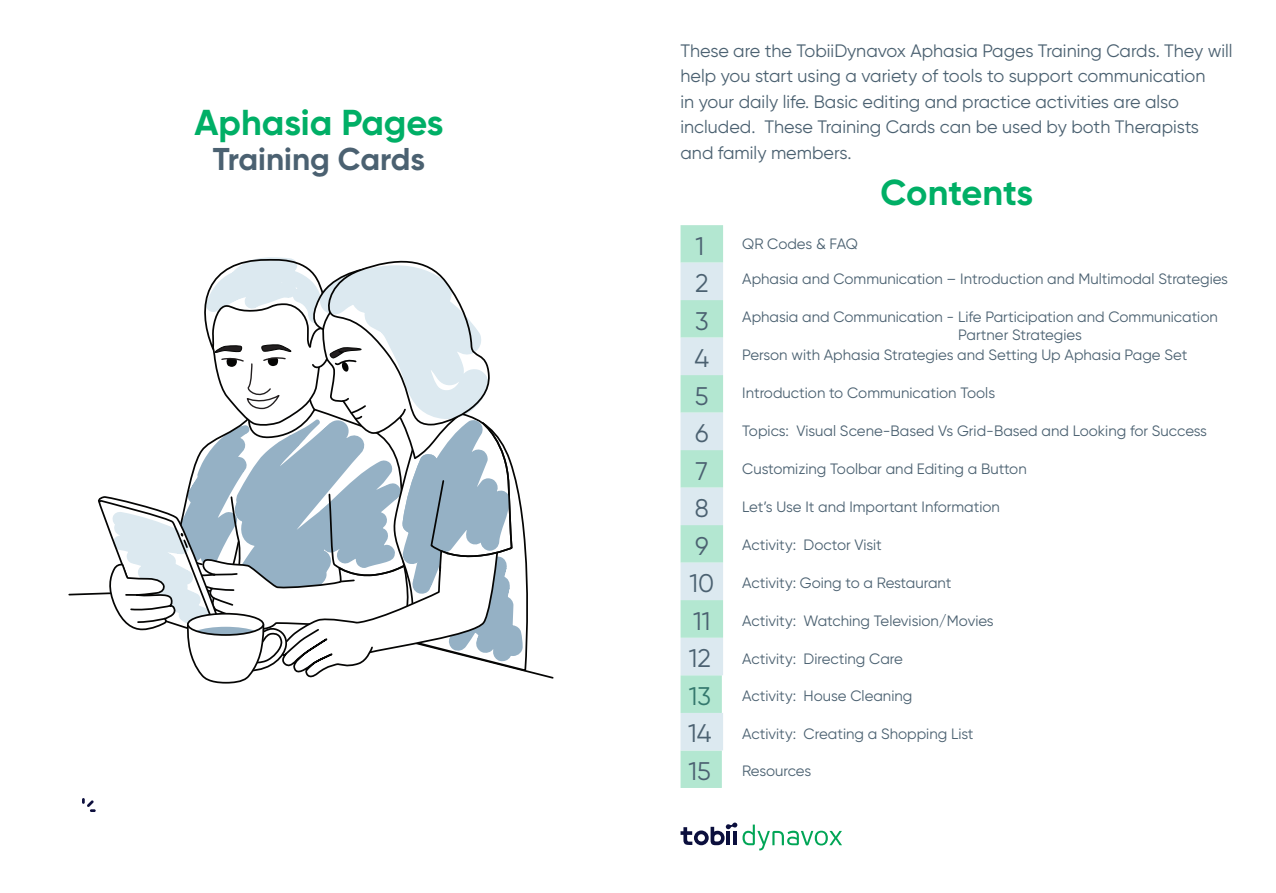
<style>
.page{position:relative;width:1276px;height:893px;background:#fff}
.page>*{position:absolute;margin:0;border:0;box-sizing:border-box;transform-origin:0 0}
.t1{font:700 36px "Gilroy";color:#00af66}
.t2{font:700 31.5px "Gilroy";color:#4b6171}
.t3{font:25.5px/37.5px "Gilroy";color:#4b6171}
.t4{font:18px/25.5px "Gilroy";color:#4b6171}
.t5{font:15px/18px "Gilroy";color:#4b6171}
.s1{font-size:25.5px}
</style>
<div class="page">
<svg style="left:680px;top:822px;width:162px;height:28px"></svg>
<div style="left:680px;top:750px;width:42px;height:38px;background:#b3e7d1"></div>
<div style="left:680px;top:225px;width:43px;height:38px;background:#b3e7d1"></div>
<div style="left:680px;top:263px;width:43px;height:37px;background:#dce9f0"></div>
<div style="left:680px;top:638px;width:43px;height:37px;background:#dce9f0"></div>
<div style="left:680px;top:300px;width:43px;height:38px;background:#b3e7d1"></div>
<div style="left:680px;top:338px;width:43px;height:37px;background:#dce9f0"></div>
<div style="left:680px;top:375px;width:43px;height:38px;background:#b3e7d1"></div>
<div style="left:680px;top:413px;width:43px;height:37px;background:#dce9f0"></div>
<div style="left:680px;top:450px;width:43px;height:38px;background:#b3e7d1"></div>
<div style="left:680px;top:488px;width:43px;height:37px;background:#dce9f0"></div>
<div style="left:680px;top:525px;width:43px;height:38px;background:#b3e7d1"></div>
<div style="left:680px;top:563px;width:43px;height:37px;background:#dce9f0"></div>
<div style="left:680px;top:600px;width:43px;height:38px;background:#b3e7d1"></div>
<svg style="left:82px;top:798px;width:14px;height:14px"></svg>
<div style="left:680px;top:675px;width:42px;height:38px;background:#b3e7d1"></div>
<div style="left:680px;top:713px;width:43px;height:37px;background:#dce9f0"></div>
<svg style="left:68px;top:257px;width:486px;height:427px"></svg>
<div style="left:187px;top:613px;width:77px;height:23px;border:2px solid #050504;border-radius:50%"></div>
<h1 class="t1" style="left:195px;top:106px;width:250px">Aphasia Pages</h1>
<h2 class="t2" style="left:213px;top:144px;width:214px">Training Cards</h2>
<p class="t4" style="left:680px;top:39px;width:553px">These are the TobiiDynavox Aphasia Pages Training Cards. They will help you start using a variety of tools to support communication<br>in your daily life. Basic editing and practice activities are also included. These Training Cards can be used by both Therapists and family members.</p>
<h1 class="t1" style="left:880px;top:176px;width:154px">Contents</h1>
<h3 class="t3" style="left:695px;top:229px;width:10px">1</h3>
<p class="t5" style="left:742px;top:235px;width:117px">QR Codes &amp; FAQ</p>
<h3 class="t3" style="left:695px;top:266px;width:15px">2</h3>
<p class="t5" style="left:742px;top:271px;width:487px">Aphasia and Communication – Introduction and Multimodal Strategies</p>
<h3 class="t3" style="left:694px;top:304px;width:16px">3<br>4</h3>
<p class="t5" style="left:958px;top:309px;width:261px;text-indent:-216px">Aphasia and Communication - Life Participation and Communication<br>Partner Strategies</p>
<p class="t5" style="left:742px;top:347px;width:447px">Person with Aphasia Strategies and Setting Up Aphasia Page Set</p>
<h3 class="t3" style="left:695px;top:379px;width:15px">5</h3>
<p class="t5" style="left:742px;top:385px;width:254px">Introduction to Communication Tools</p>
<h3 class="t3" style="left:695px;top:416px;width:15px">6</h3>
<p class="t5" style="left:742px;top:423px;width:466px">Topics: Visual Scene-Based Vs Grid-Based and Looking for Success</p>
<h3 class="t3" style="left:695px;top:454px;width:14px">7</h3>
<p class="t5" style="left:742px;top:461px;width:286px">Customizing Toolbar and Editing a Button</p>
<h3 class="t3" style="left:695px;top:491px;width:15px">8</h3>
<p class="t5" style="left:742px;top:499px;width:259px">Let’s Use It and Important Information</p>
<h3 class="t3" style="left:695px;top:529px;width:15px">9</h3>
<p class="t5" style="left:742px;top:536px;width:141px">Activity: Doctor Visit</p>
<p class="t5" style="left:742px;top:574px;width:211px">Activity: Going to a Restaurant</p>
<h3 class="t3" style="left:689px;top:566px;width:26px">10</h3>
<p class="t5" style="left:693px;top:612px;width:302px"><span class="s1">11</span> Activity: Watching Television/Movies</p>
<p class="t5" style="left:689px;top:650px;width:216px"><span class="s1">12</span> Activity: Directing Care</p>
<p class="t5" style="left:688px;top:688px;width:225px"><span class="s1">13</span> Activity: House Cleaning</p>
<p class="t5" style="left:688px;top:725px;width:287px"><span class="s1">14</span> Activity: Creating a Shopping List</p>
<p class="t5" style="left:688px;top:763px;width:124px"><span class="s1">15</span> Resources</p>
</div>
